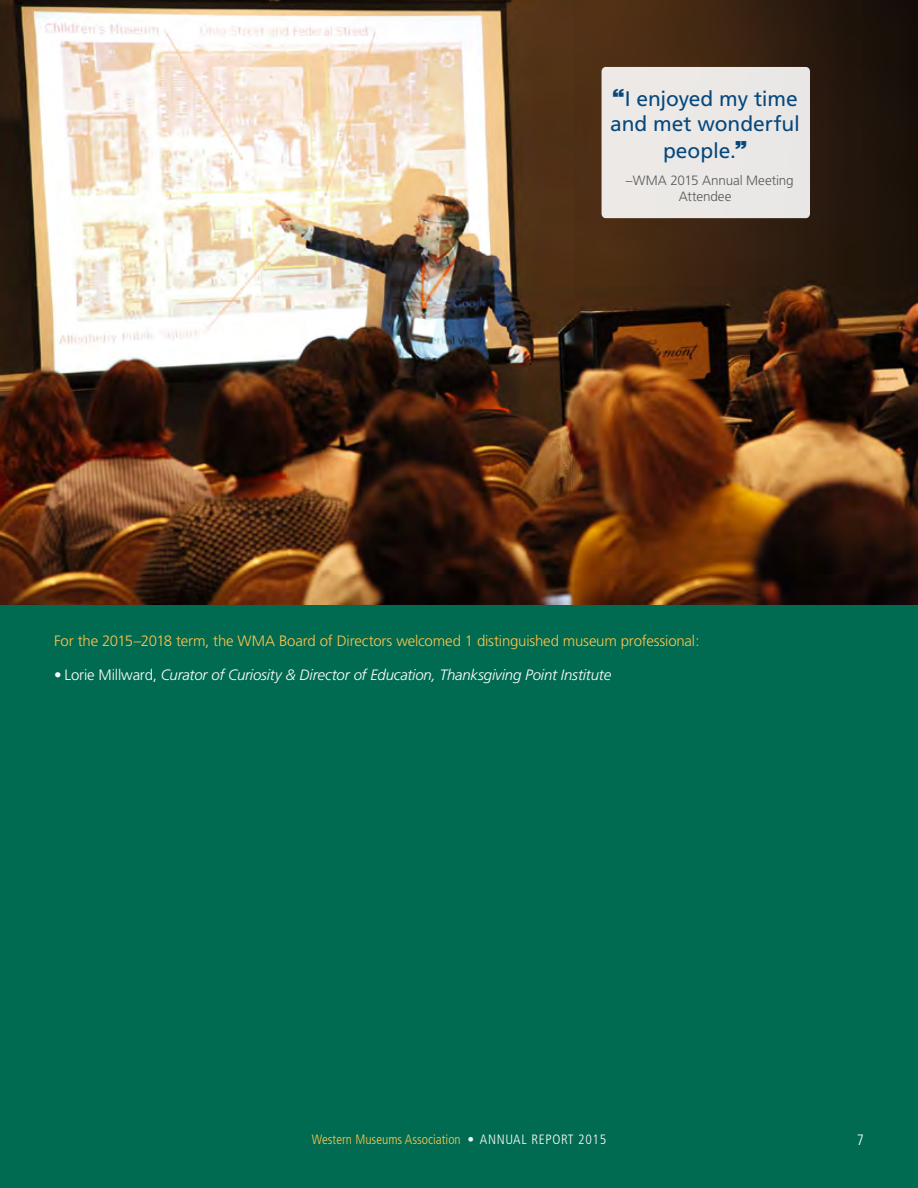
<style>
.page{position:relative;width:918px;height:1188px;background:#006b50}
.page>*{position:absolute;margin:0;border:0;box-sizing:border-box;transform-origin:0 0}
.t1{font:21px/26.1px "Frutiger";letter-spacing:-.005em;color:#06487d;text-align:center}
.t2{font:300 15px "Frutiger";letter-spacing:-.015em;color:#fec34e}
.t3{font:italic 300 15px "Frutiger";letter-spacing:-.01em;color:#fff}
.t4{font:300 condensed 15px "Frutiger";color:#fff}
.t5{font:300 condensed 13.5px "Frutiger";color:#fec34e}
.t6{font:300 13.5px/16.2px "Frutiger";letter-spacing:-.01em;color:#58595b}
.s1{font-family:"Ziggurat HTF Black";font-size:22.5px}
.s2{font-style:normal}
.s3{color:#ecf4f8}
.s4{color:#fff}
</style>
<div class="page">
<img style="left:0;top:0;width:918px;height:605px">
<div style="left:602px;top:67px;width:208px;height:151px;background:#ebe8e6;border-radius:4px"></div>
<h1 class="t1" style="left:610px;top:86px;width:191px"><span class="s1">“</span>I enjoyed my time and met wonderful people.<span class="s1">”</span></h1>
<p class="t6" style="left:679px;top:173px;width:117px;text-indent:-53px">–WMA 2015 Annual Meeting<br>Attendee</p>
<p class="t2" style="left:54px;top:632px;width:647px">For the 2015–2018 term, the WMA Board of Directors welcomed 1 distinguished museum professional:</p>
<p class="t3" style="left:54px;top:666px;width:559px"><span class="s2">• Lorie Millward,</span> Curator of Curiosity &amp; Director of Education, Thanksgiving Point Institute</p>
<p class="t5" style="left:312px;top:1132px;width:296px">Western Museums Association <span class="s3">•</span> <span class="s4">ANNUAL REPORT 2015</span></p>
<p class="t4" style="left:857px;top:1132px;width:9px">7</p>
</div>
